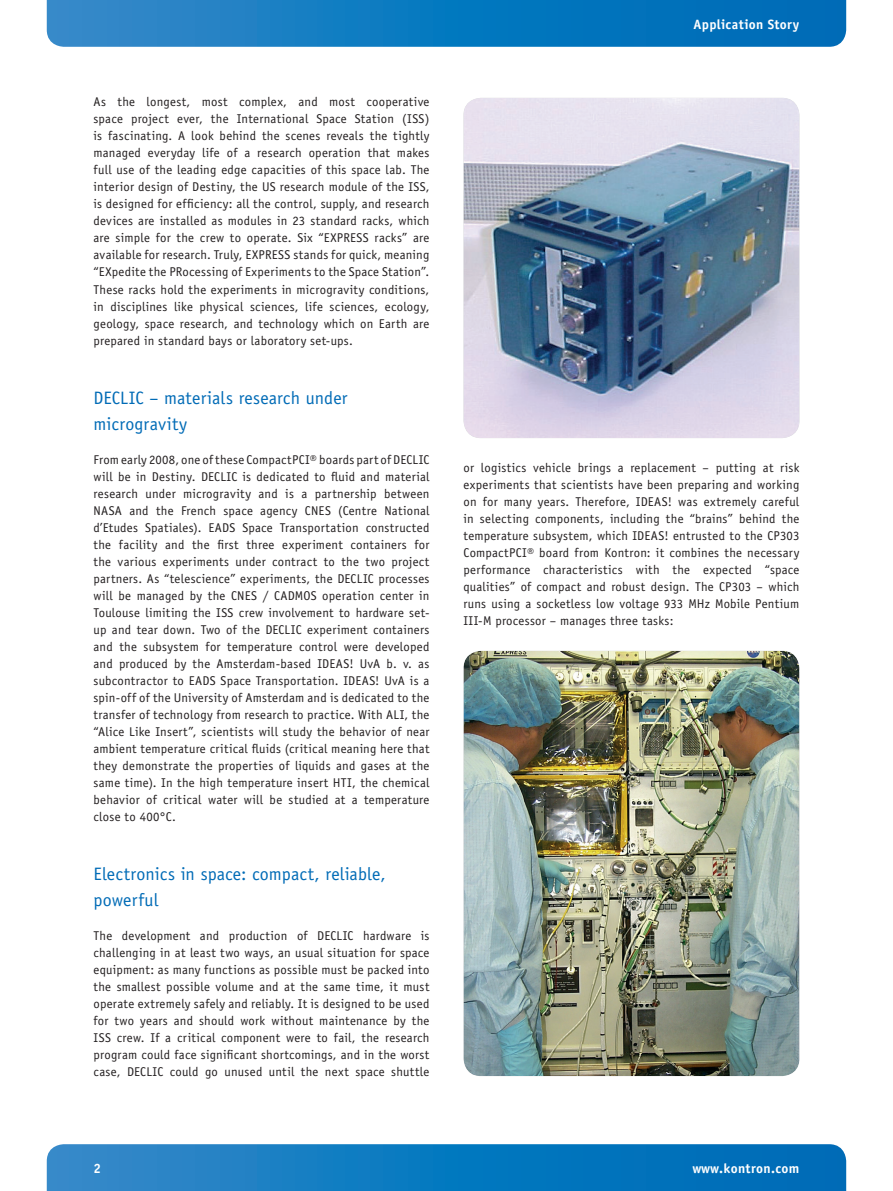
<style>
.page{position:relative;width:893px;height:1191px;background:#fff}
.page>*{position:absolute;margin:0;border:0;box-sizing:border-box;transform-origin:0 0}
.t1{font:18px/25.5px "Officina Sans";letter-spacing:.005em;color:#006bb6}
.t2{font:700 13.5px "Officina Sans";letter-spacing:.025em;color:#fff}
.t3{font:12.75px/17px "Officina Sans";letter-spacing:.02em;color:#231f20;text-align:justify}
</style>
<div class="page">
<svg style="left:47px;top:0;width:799px;height:47px;background:#117ac0"></svg>
<svg style="left:47px;top:1144px;width:799px;height:47px;background:#117ac0"></svg>
<img style="left:463px;top:651px;width:336px;height:425px;border-radius:17px">
<img style="left:463px;top:98px;width:336px;height:340px;border-radius:17px">
<p class="t3" style="left:94px;top:95px;width:338px">As the longest, most complex, and most cooperative space project ever, the International Space Station (ISS) is fascinating. A look behind the scenes reveals the tightly managed everyday life of a research operation that makes full use of the leading edge capacities of this space lab. The interior design of Destiny, the US research module of the ISS, is designed for efficiency: all the control, supply, and research devices are installed as modules in 23 standard racks, which are simple for the crew to operate. Six “EXPRESS racks” are available for research. Truly, EXPRESS stands for quick, meaning “EXpedite the PRocessing of Experiments to the Space Station”.<br>These racks hold the experiments in microgravity conditions, in disciplines like physical sciences, life sciences, ecology, geology, space research, and technology which on Earth are prepared in standard bays or laboratory set-ups.</p>
<h1 class="t1" style="left:94px;top:387px;width:256px">DECLIC – materials research under microgravity</h1>
<p class="t3" style="left:94px;top:452px;width:337px">From early 2008, one of these CompactPCI® boards part of DECLIC will be in Destiny. DECLIC is dedicated to fluid and material research under microgravity and is a partnership between NASA and the French space agency CNES (Centre National d’Etudes Spatiales). EADS Space Transportation constructed the facility and the first three experiment containers for the various experiments under contract to the two project partners. As “telescience” experiments, the DECLIC processes will be managed by the CNES / CADMOS operation center in Toulouse limiting the ISS crew involvement to hardware set&shy;up and tear down. Two of the DECLIC experiment containers and the subsystem for temperature control were developed and produced by the Amsterdam-based IDEAS! UvA b. v. as subcontractor to EADS Space Transportation. IDEAS! UvA is a spin-off of the University of Amsterdam and is dedicated to the transfer of technology from research to practice. With ALI, the “Alice Like Insert”, scientists will study the behavior of near ambient temperature critical fluids (critical meaning here that they demonstrate the properties of liquids and gases at the same time). In the high temperature insert HTI, the chemical behavior of critical water will be studied at a temperature close to 400°C.</p>
<h1 class="t1" style="left:94px;top:863px;width:294px">Electronics in space: compact, reliable, powerful</h1>
<p class="t3" style="left:94px;top:928px;width:337px">The development and production of DECLIC hardware is challenging in at least two ways, an usual situation for space equipment: as many functions as possible must be packed into the smallest possible volume and at the same time, it must operate extremely safely and reliably. It is designed to be used for two years and should work without maintenance by the ISS crew. If a critical component were to fail, the research program could face significant shortcomings, and in the worst case, DECLIC could go unused until the next space shuttle</p>
<p class="t2" style="left:94px;top:1163px;width:9px">2</p>
<p class="t2" style="left:693px;top:19px;width:108px">Application Story</p>
<p class="t3" style="left:463px;top:460px;width:337px">or logistics vehicle brings a replacement – putting at risk experiments that scientists have been preparing and working on for many years. Therefore, IDEAS! was extremely careful in selecting components, including the “brains” behind the temperature subsystem, which IDEAS! entrusted to the CP303<br>CompactPCI® board from Kontron: it combines the necessary performance characteristics with the expected “space qualities” of compact and robust design. The CP303 – which runs using a socketless low voltage 933 MHz Mobile Pentium III-M processor – manages three tasks:</p>
<p class="t2" style="left:692px;top:1163px;width:109px">www.kontron.com</p>
</div>
